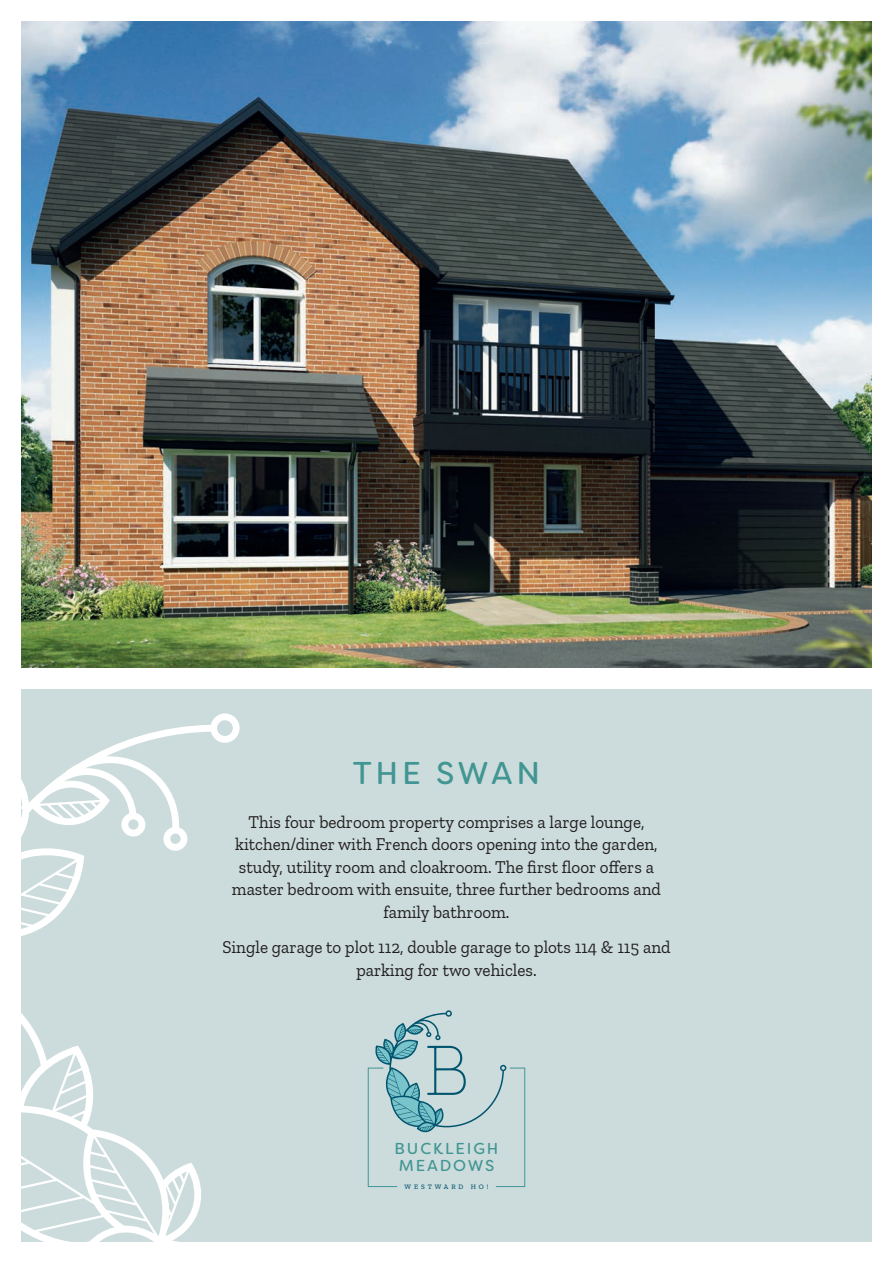
<style>
.page{position:relative;width:893px;height:1263px;background:#fff}
.page>*{position:absolute;margin:0;border:0;box-sizing:border-box;transform-origin:0 0}
.t1{font:31.5px "Filson Soft";letter-spacing:.12em;color:#419592}
.t2{font:18px/22.5px "Zilla Slab";color:#231f20;text-align:center;scale:.95 1}
.t3{font:15.9px/17.1px "Filson Soft";letter-spacing:.12em;color:#419592}
.t4{font:500 6.9px "Zilla Slab";letter-spacing:.42em;color:#01546e}
</style>
<div class="page">
<div style="left:21px;top:689px;width:851px;height:553px;background:#ccdcdc"></div>
<img style="left:21px;top:21px;width:851px;height:647px">
<svg style="left:21px;top:713px;width:219px;height:529px"></svg>
<svg style="left:368px;top:1010px;width:157px;height:177px"></svg>
<h1 class="t1" style="left:353px;top:753px;width:189px">THE SWAN</h1>
<p class="t2" style="left:232px;top:811px;width:453px">This four bedroom property comprises a large lounge, kitchen/diner with French doors opening into the garden, study, utility room and cloakroom. The first floor offers a master bedroom with ensuite, three further bedrooms and family bathroom.</p>
<p class="t2" style="left:222px;top:936px;width:473px">Single garage to plot 112, double garage to plots 114 &amp; 115 and parking for two vehicles.</p>
<p class="t3" style="left:395px;top:1139px;width:105px">BUCKLEIGH<br>MEADOWS</p>
<p class="t4" style="left:405px;top:1182px;width:85px">WESTWARD HO!</p>
</div>
